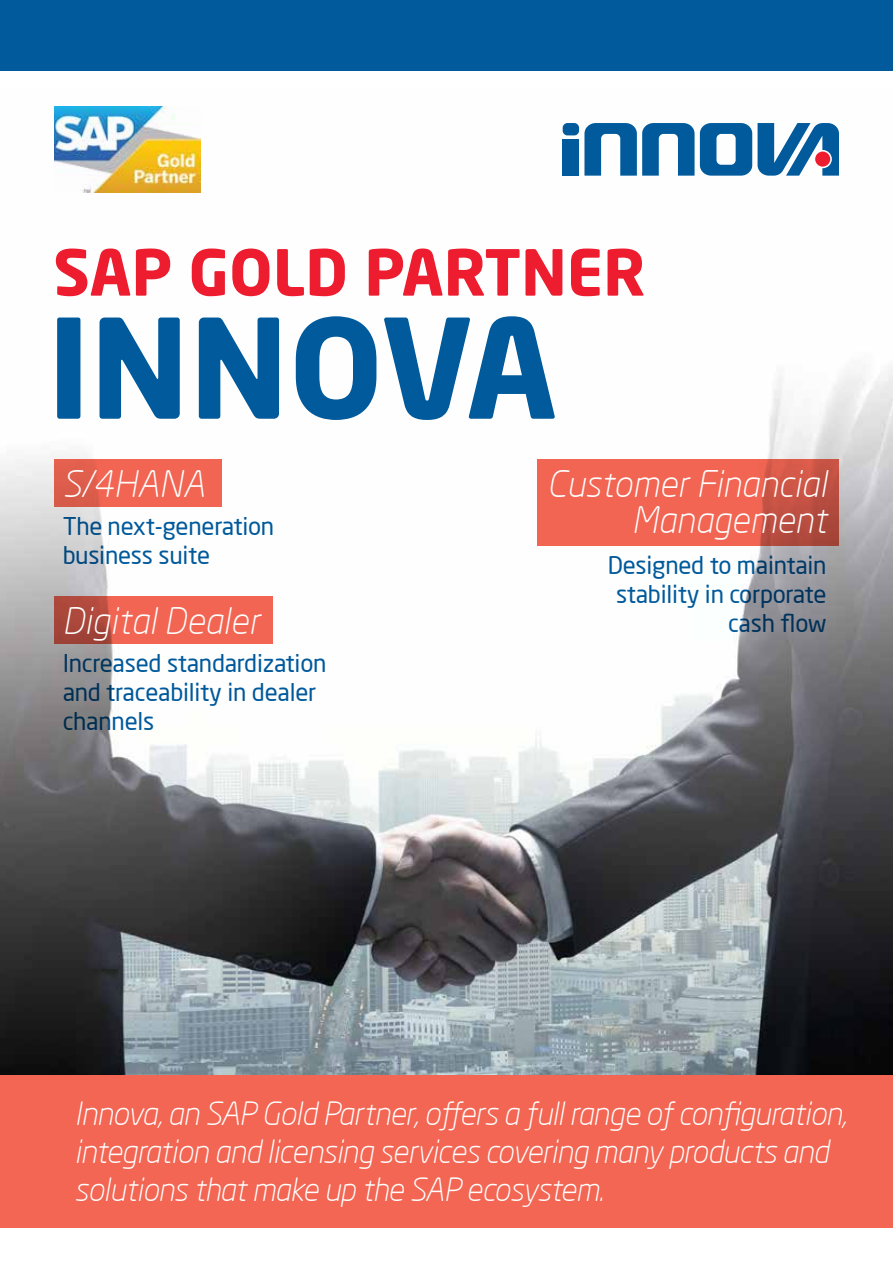
<style>
.page{position:relative;width:893px;height:1263px;background:#fff}
.page>*{position:absolute;margin:0;border:0;box-sizing:border-box;transform-origin:0 0}
.t1{font:700 136.2px "Neo Sans Pro";color:#005a9c}
.t2{font:700 62.7px "Neo Sans Pro";color:#ed1c2e}
.t3{font:italic 300 36px/36px "Neo Sans Pro";color:#fff;text-align:right}
.t4{font:italic 300 31.5px/37.8px "Neo Sans Pro";letter-spacing:-.02em;color:#fff}
.t5{font:24px/28.8px "Neo Sans Pro";letter-spacing:-.01em;color:#005a9c}
</style>
<div class="page">
<img style="left:0;top:123px;width:893px;height:952px">
<div style="left:0;top:1075px;width:893px;height:152px;background:#f26653"></div>
<div style="left:563px;top:123px;width:16px;height:12px;background:#005a9c;border-radius:5px"></div>
<div style="left:563px;top:139px;width:16px;height:37px;background:#005a9c"></div>
<svg style="left:584px;top:123px;width:168px;height:53px"></svg>
<svg style="left:758px;top:123px;width:81px;height:53px"></svg>
<img style="left:54px;top:106px;width:147px;height:86px">
<div style="left:54px;top:459px;width:167px;height:47px;background:linear-gradient(to right,#e15f4d,#f76754)"></div>
<svg style="left:54px;top:596px;width:218px;height:47px;background:#de5d4c"></svg>
<svg style="left:537px;top:459px;width:302px;height:86px;background:#e45f4e"></svg>
<div style="left:0;top:0;width:893px;height:70px;background:#005a9c"></div>
<h2 class="t2" style="left:53px;top:232px;width:594px">SAP GOLD PARTNER</h2>
<h1 class="t1" style="left:48px;top:281px;width:511px">INNOVA</h1>
<p class="t3" style="left:63px;top:465px;width:144px">S/4HANA</p>
<p class="t5" style="left:63px;top:512px;width:213px">The next-generation business suite</p>
<p class="t3" style="left:63px;top:602px;width:199px">Digital Dealer</p>
<p class="t5" style="left:63px;top:649px;width:266px">Increased standardization and traceability in dealer channels</p>
<p class="t3" style="left:547px;top:465px;width:281px">Customer Financial<br>Management</p>
<p class="t5" style="left:608px;top:551px;width:221px;text-align:right">Designed to maintain stability in corporate cash flow</p>
<p class="t4" style="left:75px;top:1094px;width:774px">Innova, an SAP Gold Partner, offers a full range of configuration, integration and licensing services covering many products and solutions that make up the SAP ecosystem.</p>
</div>
